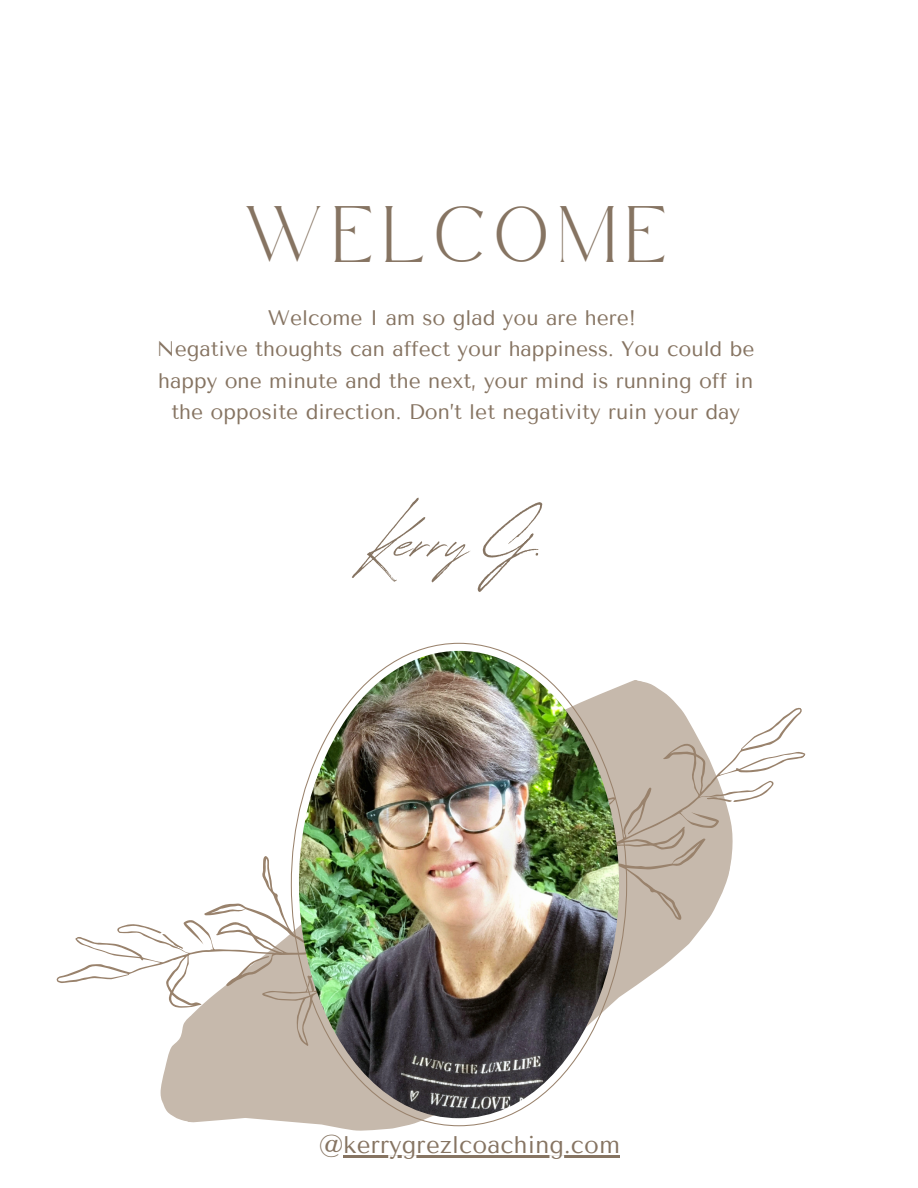
<style>
.page{position:relative;width:918px;height:1188px;background:#fff}
.page>*{position:absolute;margin:0;border:0;box-sizing:border-box;transform-origin:0 0}
.t1{font:84px "Revive 80 Signature";color:#867462}
.t2{font:39px "Safira March";letter-spacing:.28em;color:#867462}
.t3{font:24px "Tenor Sans";letter-spacing:.01em;color:#867462}
.t4{font:21px/31.5px "Tenor Sans";color:#867462;text-align:center}
</style>
<div class="page">
<svg style="left:56px;top:856px;width:347px;height:275px"></svg>
<svg style="left:627px;top:680px;width:179px;height:312px"></svg>
<svg style="left:291px;top:643px;width:336px;height:483px"></svg>
<img style="left:299px;top:651px;width:320px;height:467px">
<hr style="left:344px;top:1156px;width:276px;height:2px;background:#867462">
<h2 class="t2" style="left:245px;top:226px;width:423px">WELCOME</h2>
<p class="t4" style="left:157px;top:302px;width:599px">Welcome I am so glad you are here!<br>Negative thoughts can affect your happiness. You could be happy one minute and the next, your mind is running off in the opposite direction. Don’t let negativity ruin your day</p>
<h1 class="t1" style="left:366px;top:478px;width:180px">Kerry G.</h1>
<p class="t3" style="left:319px;top:1131px;width:303px">@kerrygrezlcoaching.com</p>
</div>
